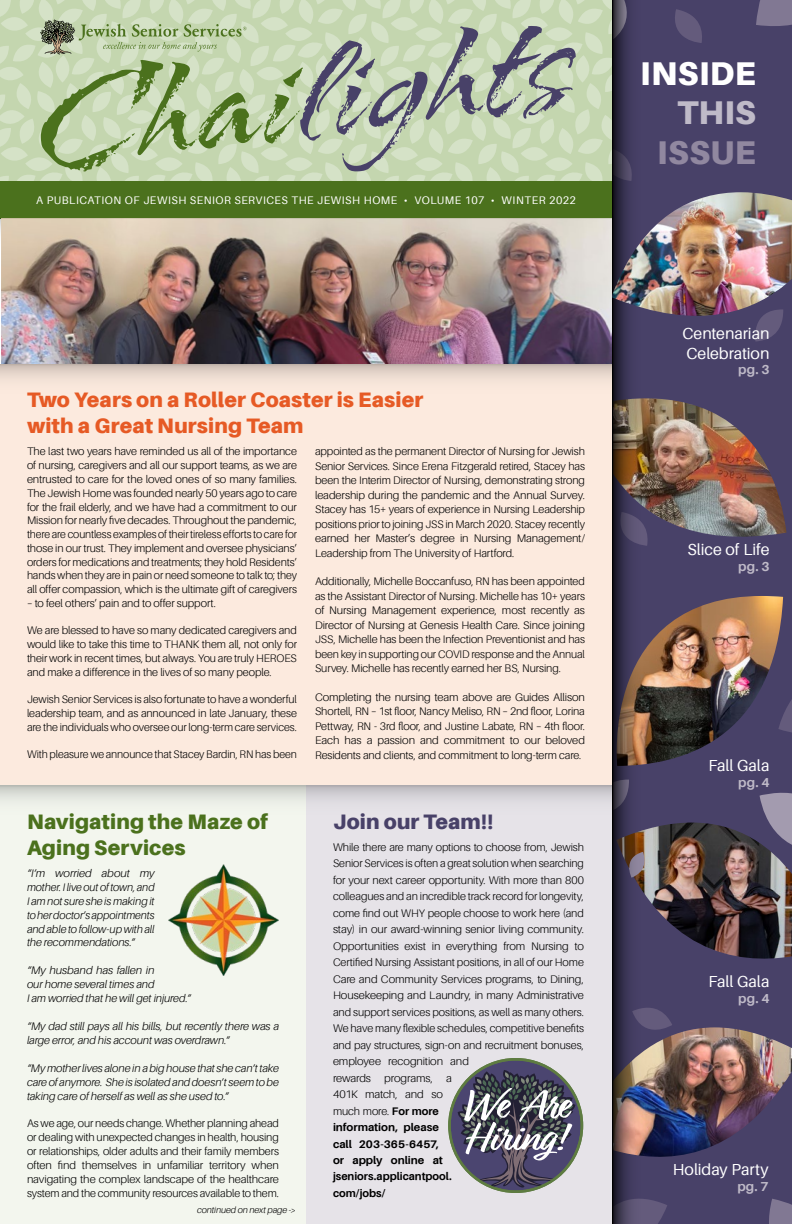
<style>
.page{position:relative;width:792px;height:1224px;background:#fff}
.page>*{position:absolute;margin:0;border:0;box-sizing:border-box;transform-origin:0 0}
.t1{font:900 33px "Aileron";letter-spacing:.015em;color:#fff}
.t2{font:900 33px "Aileron";letter-spacing:.02em;color:#9188a0}
.t3{font:900 33px "Aileron";color:#bfbac8}
.t4{font:900 21px/25.8px "Aileron";letter-spacing:.005em;color:#e65a25}
.t5{font:900 21px/25.9px "Aileron";letter-spacing:.005em;color:#4b711d}
.t6{font:900 21px "Aileron";letter-spacing:.005em;color:#484168}
.t7{font:16px/19.2px "Aileron";letter-spacing:-.005em;color:#fff}
.t8{font:700 13px "Aileron";letter-spacing:.01em;color:#bfbac8}
.t9{font:300 11px/16.5px "Aileron";letter-spacing:-.01em;color:#000;text-align:justify}
.t10{font:italic 300 11px/13.9px "Aileron";letter-spacing:-.005em;color:#000;text-align:justify}
.t11{font:11px "Aileron";letter-spacing:.045em;color:#fff}
.t12{font:italic 300 9px "Aileron";letter-spacing:-.005em;color:#000}
.s1{font-weight:700}
</style>
<div class="page">
<div style="left:0;top:0;width:612px;height:181px;background:linear-gradient(to right,#cbdbb9,#ccdcba)"></div>
<svg style="left:298px;top:12px;width:281px;height:166px;background:#b8c4ad"></svg>
<div style="left:0;top:181px;width:612px;height:37px;background:#4b711d"></div>
<div style="left:612px;top:0;width:180px;height:1224px;background:#484168"></div>
<svg style="left:675px;top:9px;width:27px;height:34px"></svg>
<svg style="left:755px;top:333px;width:20px;height:8px"></svg>
<img style="left:643px;top:596px;width:140px;height:169px">
<svg style="left:643px;top:1008px;width:29px;height:19px"></svg>
<img style="left:643px;top:823px;width:149px;height:136px">
<svg style="left:778px;top:647px;width:14px;height:95px"></svg>
<img style="left:643px;top:398px;width:144px;height:148px">
<img style="left:643px;top:1027px;width:149px;height:130px">
<svg style="left:643px;top:1199px;width:24px;height:25px"></svg>
<svg style="left:760px;top:792px;width:32px;height:68px"></svg>
<svg style="left:643px;top:852px;width:5px;height:26px"></svg>
<svg style="left:769px;top:1199px;width:23px;height:25px"></svg>
<svg style="left:756px;top:0;width:36px;height:26px"></svg>
<img style="left:612px;top:0;width:31px;height:1224px">
<img style="left:612px;top:192px;width:180px;height:141px">
<img style="left:1px;top:218px;width:611px;height:146px">
<div style="left:0;top:364px;width:612px;height:422px;background:#fceade"></div>
<div style="left:0;top:786px;width:306px;height:438px;background:#f3f6ee"></div>
<div style="left:306px;top:786px;width:306px;height:438px;background:#e6e3e8"></div>
<svg style="left:0;top:786px;width:612px;height:15px"></svg>
<div style="left:0;top:364px;width:612px;height:32px;background:linear-gradient(to bottom,#d6c7bd,#fff1e4)"></div>
<img style="left:168px;top:864px;width:111px;height:111px">
<svg style="left:39px;top:20px;width:267px;height:157px;background:#b5c89f"></svg>
<svg style="left:449px;top:1059px;width:133px;height:133px"></svg>
<svg style="left:458px;top:1070px;width:117px;height:118px;background:#6d6d7b"></svg>
<div style="left:448px;top:1058px;width:135px;height:135px;border:3px solid #5e7c41;border-radius:50%"></div>
<p class="t11" style="left:36px;top:194px;width:541px">A PUBLICATION OF JEWISH SENIOR SERVICES THE JEWISH HOME • VOLUME 107 • WINTER 2022</p>
<h2 class="t4" style="left:27px;top:387px;width:398px">Two Years on a Roller Coaster is Easier with a Great Nursing Team</h2>
<p class="t9" style="left:27px;top:445px;width:272px;line-height:13.8px">The last two years have reminded us all of the importance of nursing, caregivers and all our support teams, as we are entrusted to care for the loved ones of so many families.<br>The Jewish Home was founded nearly 50 years ago to care for the frail elderly, and we have had a commitment to our Mission for nearly five decades. Throughout the pandemic, there are countless examples of their tireless efforts to care for those in our trust. They implement and oversee physicians’ orders for medications and treatments; they hold Residents’ hands when they are in pain or need someone to talk to; they all offer compassion, which is the ultimate gift of caregivers</p>
<p class="t9" style="left:27px;top:595px;width:190px">– to feel others’ pain and to offer support.</p>
<p class="t9" style="left:27px;top:624px;width:272px;line-height:13.8px">We are blessed to have so many dedicated caregivers and would like to take this time to THANK them all, not only for their work in recent times, but always. You are truly HEROES and make a difference in the lives of so many people.</p>
<p class="t9" style="left:27px;top:693px;width:272px;line-height:13.8px">Jewish Senior Services is also fortunate to have a wonderful leadership team, and as announced in late January, these are the individuals who oversee our long-term care services.</p>
<p class="t9" style="left:27px;top:746px;width:271px">With pleasure we announce that Stacey Bardin, RN has been</p>
<p class="t9" style="left:315px;top:445px;width:272px;line-height:14.4px">appointed as the permanent Director of Nursing for Jewish Senior Services. Since Erena Fitzgerald retired, Stacey has been the Interim Director of Nursing, demonstrating strong leadership during the pandemic and the Annual Survey.<br>Stacey has 15+ years of experience in Nursing Leadership positions prior to joining JSS in March 2020. Stacey recently earned her Master’s degree in Nursing Management/ Leadership from The University of Hartford.</p>
<p class="t9" style="left:315px;top:574px;width:272px;line-height:14.4px">Additionally, Michelle Boccanfuso, RN has been appointed as the Assistant Director of Nursing. Michelle has 10+ years of Nursing Management experience, most recently as Director of Nursing at Genesis Health Care. Since joining JSS, Michelle has been the Infection Preventionist and has been key in supporting our COVID response and the Annual Survey. Michelle has recently earned her BS, Nursing.</p>
<p class="t9" style="left:315px;top:690px;width:272px;line-height:14.4px">Completing the nursing team above are Guides Allison Shortell, RN – 1st floor, Nancy Meliso, RN – 2nd floor, Lorina Pettway, RN - 3rd floor, and Justine Labate, RN – 4th floor.<br>Each has a passion and commitment to our beloved Residents and clients, and commitment to long-term care.</p>
<h2 class="t5" style="left:27px;top:808px;width:243px">Navigating the Maze of<br>Aging Services</h2>
<p class="t10" style="left:27px;top:866px;width:129px">“I’m worried about my mother. I live out of town, and I am not sure she is making it to her doctor’s appointments and able to follow-up with all the recommendations.”</p>
<p class="t10" style="left:27px;top:964px;width:166px;text-align:left">“My husband has fallen in<br>our home several times and<br>I am worried that he will get injured.”</p>
<p class="t10" style="left:27px;top:1019px;width:254px">“My dad still pays all his bills, but recently there was a large error, and his account was overdrawn.”</p>
<p class="t10" style="left:27px;top:1061px;width:253px">“My mother lives alone in a big house that she can’t take care of anymore. She is isolated and doesn’t seem to be taking care of herself as well as she used to.”</p>
<p class="t9" style="left:27px;top:1117px;width:254px;line-height:13.9px">As we age, our needs change. Whether planning ahead or dealing with unexpected changes in health, housing or relationships, older adults and their family members often find themselves in unfamiliar territory when navigating the complex landscape of the healthcare system and the community resources available to them.</p>
<p class="t12" style="left:197px;top:1205px;width:100px">continued on next page -&gt;</p>
<h2 class="t6" style="left:333px;top:809px;width:162px">Join our Team!!</h2>
<p class="t9" style="left:333px;top:839px;width:253px;text-align:left">While there are many options to choose from, Jewish Senior Services is often a great solution when searching for your next career opportunity. With more than 800 colleagues and an incredible track record for longevity, come find out WHY people choose to work here (and stay) in our award-winning senior living community.<br>Opportunities exist in everything from Nursing to Certified Nursing Assistant positions, in all of our Home Care and Community Services programs, to Dining, Housekeeping and Laundry, in many Administrative and support services positions, as well as many others.<br>We have many flexible schedules, competitive benefits and pay structures, sign-on and recruitment bonuses, employee recognition and<br>rewards programs, a<br>401K match, and so<br>much more. <span class="s1">For more<br>information, please<br>call 203-365-6457,<br>or apply online at<br>jseniors.applicantpool.<br>com/jobs/</span></p>
<h1 class="t1" style="left:640px;top:54px;width:117px">INSIDE</h1>
<h1 class="t3" style="left:677px;top:94px;width:80px">THIS</h1>
<h1 class="t2" style="left:657px;top:133px;width:100px">ISSUE</h1>
<h3 class="t7" style="left:682px;top:324px;width:89px">Centenarian<br>Celebration</h3>
<p class="t8" style="left:738px;top:362px;width:33px">pg. 3</p>
<h3 class="t7" style="left:687px;top:540px;width:84px">Slice of Life</h3>
<p class="t8" style="left:738px;top:559px;width:33px">pg. 3</p>
<h3 class="t7" style="left:708px;top:756px;width:63px">Fall Gala</h3>
<p class="t8" style="left:738px;top:775px;width:33px">pg. 4</p>
<h3 class="t7" style="left:708px;top:972px;width:63px">Fall Gala</h3>
<p class="t8" style="left:738px;top:991px;width:33px">pg. 4</p>
<h3 class="t7" style="left:673px;top:1160px;width:97px">Holiday Party</h3>
<p class="t8" style="left:737px;top:1179px;width:33px">pg. 7</p>
</div>
